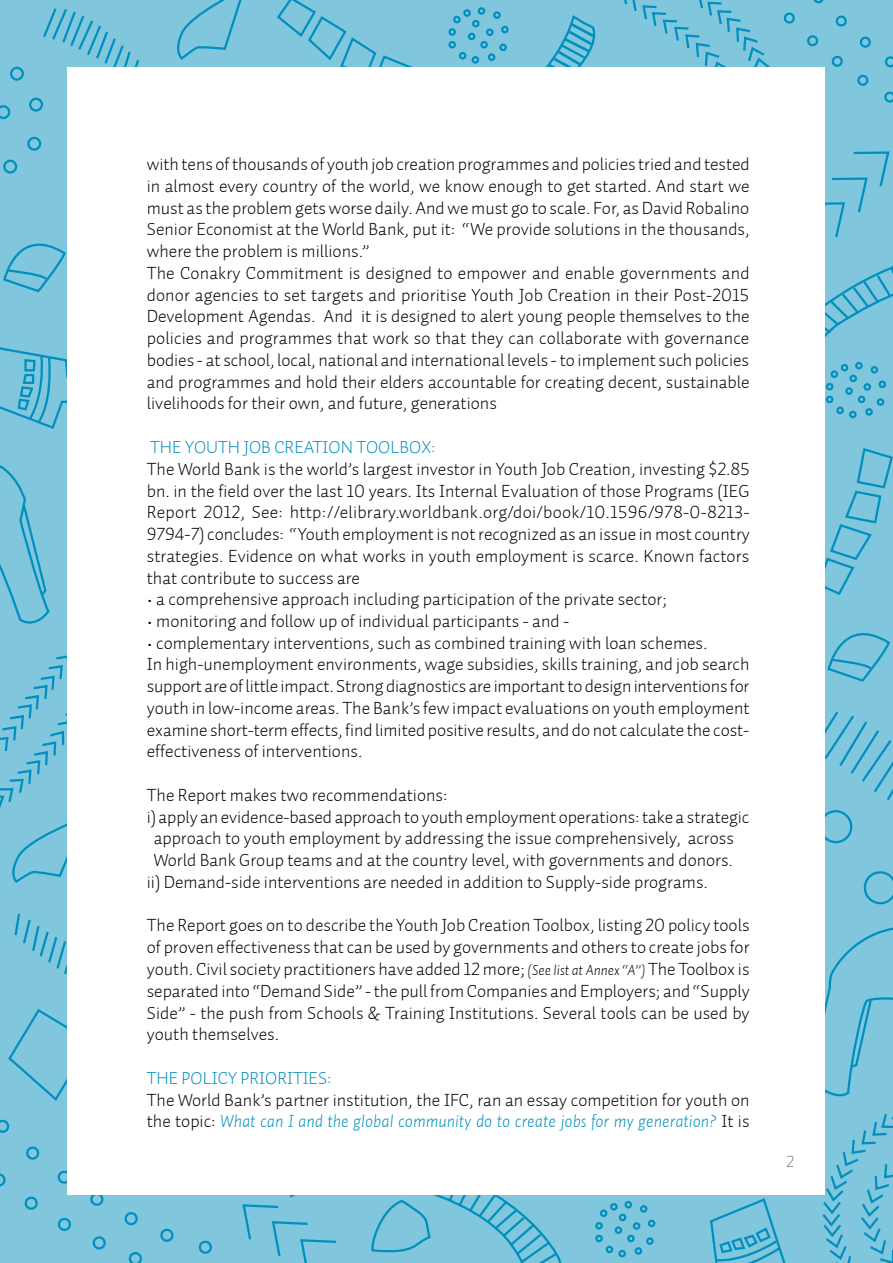
<style>
.page{position:relative;width:893px;height:1263px;background:#80c7de}
.page>*{position:absolute;margin:0;border:0;box-sizing:border-box;transform-origin:0 0}
.t1{font:18px/21.8px "Auto 1 Light LF";color:#000}
.t2{font:18px "Auto 1 Light Italic LF";color:#008fbe}
.t3{font:17.85px "Auto 1 Light LF";color:#008fbe}
.t4{font:16.5px "Auto 1 Light LF";color:#808285}
.s1{font-family:"Auto 1 Light Italic LF";font-size:15px}
.s2{font-family:"Auto 1 Light LF";color:#000}
</style>
<div class="page">
<svg style="left:3px;top:243px;width:63px;height:50px"></svg>
<svg style="left:177px;top:0;width:65px;height:60px"></svg>
<svg style="left:0;top:1173px;width:6px;height:14px"></svg>
<svg style="left:24px;top:1196px;width:14px;height:14px"></svg>
<svg style="left:57px;top:1217px;width:14px;height:14px"></svg>
<svg style="left:92px;top:1236px;width:14px;height:14px"></svg>
<svg style="left:128px;top:1252px;width:14px;height:11px"></svg>
<svg style="left:0;top:1119px;width:10px;height:14px"></svg>
<svg style="left:26px;top:1146px;width:14px;height:14px"></svg>
<svg style="left:57px;top:1168px;width:11px;height:17px"></svg>
<svg style="left:90px;top:1195px;width:14px;height:11px"></svg>
<svg style="left:124px;top:1212px;width:14px;height:14px"></svg>
<svg style="left:160px;top:1228px;width:14px;height:14px"></svg>
<svg style="left:198px;top:1240px;width:14px;height:14px"></svg>
<svg style="left:863px;top:871px;width:30px;height:34px"></svg>
<svg style="left:825px;top:810px;width:28px;height:34px"></svg>
<svg style="left:0;top:346px;width:68px;height:84px"></svg>
<div style="left:472px;top:20px;width:8px;height:7px;border:2px solid #008fbe;border-radius:50%"></div>
<div style="left:468px;top:33px;width:7px;height:7px;border:2px solid #008fbe;border-radius:50%"></div>
<div style="left:480px;top:41px;width:8px;height:8px;border:2px solid #008fbe;border-radius:50%"></div>
<div style="left:486px;top:28px;width:8px;height:8px;border:2px solid #008fbe;border-radius:50%"></div>
<div style="left:478px;top:7px;width:7px;height:8px;border:2px solid #008fbe;border-radius:50%"></div>
<div style="left:493px;top:11px;width:8px;height:8px;border:2px solid #008fbe;border-radius:50%"></div>
<div style="left:463px;top:9px;width:8px;height:8px;border:2px solid #008fbe;border-radius:50%"></div>
<div style="left:472px;top:56px;width:7px;height:8px;border:2px solid #008fbe;border-radius:50%"></div>
<div style="left:459px;top:52px;width:7px;height:7px;border:2px solid #008fbe;border-radius:50%"></div>
<div style="left:448px;top:41px;width:8px;height:8px;border:2px solid #008fbe;border-radius:50%"></div>
<div style="left:453px;top:16px;width:8px;height:7px;border:2px solid #008fbe;border-radius:50%"></div>
<div style="left:488px;top:53px;width:7px;height:8px;border:2px solid #008fbe;border-radius:50%"></div>
<div style="left:448px;top:28px;width:8px;height:8px;border:2px solid #008fbe;border-radius:50%"></div>
<svg style="left:499px;top:14px;width:104px;height:54px"></svg>
<svg style="left:825px;top:448px;width:68px;height:147px"></svg>
<svg style="left:0;top:105px;width:10px;height:14px"></svg>
<div style="left:10px;top:67px;width:14px;height:14px;border:2px solid #008fbe;border-radius:50%"></div>
<div style="left:29px;top:97px;width:14px;height:15px;border:2px solid #008fbe;border-radius:50%"></div>
<div style="left:27px;top:137px;width:14px;height:14px;border:2px solid #008fbe;border-radius:50%"></div>
<div style="left:3px;top:159px;width:14px;height:15px;border:2px solid #008fbe;border-radius:50%"></div>
<svg style="left:43px;top:8px;width:106px;height:85px"></svg>
<svg style="left:275px;top:0;width:143px;height:68px"></svg>
<svg style="left:242px;top:1195px;width:356px;height:68px"></svg>
<div style="left:849px;top:411px;width:8px;height:7px;border:2px solid #008fbe;border-radius:50%"></div>
<svg style="left:0;top:443px;width:68px;height:441px"></svg>
<svg style="left:710px;top:1198px;width:76px;height:65px"></svg>
<svg style="left:14px;top:911px;width:54px;height:79px"></svg>
<svg style="left:621px;top:0;width:272px;height:416px"></svg>
<svg style="left:8px;top:1007px;width:60px;height:96px"></svg>
<svg style="left:825px;top:633px;width:68px;height:167px"></svg>
<div style="left:619px;top:1214px;width:7px;height:7px;border:2px solid #008fbe;border-radius:50%"></div>
<div style="left:615px;top:1226px;width:7px;height:8px;border:2px solid #008fbe;border-radius:50%"></div>
<div style="left:627px;top:1235px;width:8px;height:7px;border:2px solid #008fbe;border-radius:50%"></div>
<div style="left:633px;top:1222px;width:7px;height:8px;border:2px solid #008fbe;border-radius:50%"></div>
<div style="left:624px;top:1201px;width:8px;height:7px;border:2px solid #008fbe;border-radius:50%"></div>
<div style="left:640px;top:1205px;width:7px;height:8px;border:2px solid #008fbe;border-radius:50%"></div>
<div style="left:610px;top:1203px;width:8px;height:7px;border:2px solid #008fbe;border-radius:50%"></div>
<div style="left:618px;top:1250px;width:8px;height:7px;border:2px solid #008fbe;border-radius:50%"></div>
<div style="left:606px;top:1246px;width:7px;height:7px;border:2px solid #008fbe;border-radius:50%"></div>
<div style="left:595px;top:1235px;width:8px;height:7px;border:2px solid #008fbe;border-radius:50%"></div>
<div style="left:600px;top:1209px;width:7px;height:8px;border:2px solid #008fbe;border-radius:50%"></div>
<div style="left:648px;top:1219px;width:7px;height:8px;border:2px solid #008fbe;border-radius:50%"></div>
<div style="left:646px;top:1237px;width:8px;height:8px;border:2px solid #008fbe;border-radius:50%"></div>
<div style="left:635px;top:1247px;width:7px;height:8px;border:2px solid #008fbe;border-radius:50%"></div>
<div style="left:595px;top:1222px;width:8px;height:7px;border:2px solid #008fbe;border-radius:50%"></div>
<svg style="left:822px;top:927px;width:71px;height:336px"></svg>
<div style="left:68px;top:68px;width:757px;height:1127px;background:#fff"></div>
<p class="t1" style="left:147px;top:153px;width:604px">with tens of thousands of youth job creation programmes and policies tried and tested in almost every country of the world, we know enough to get started. And start we must as the problem gets worse daily. And we must go to scale. For, as David Robalino Senior Economist at the World Bank, put it: “We provide solutions in the thousands, where the problem is millions.”<br>The Conakry Commitment is designed to empower and enable governments and donor agencies to set targets and prioritise Youth Job Creation in their Post-2015<br>Development Agendas. And it is designed to alert young people themselves to the policies and programmes that work so that they can collaborate with governance bodies - at school, local, national and international levels - to implement such policies and programmes and hold their elders accountable for creating decent, sustainable livelihoods for their own, and future, generations</p>
<p class="t3" style="left:150px;top:436px;width:287px">THE YOUTH JOB CREATION TOOLBOX:</p>
<p class="t1" style="left:147px;top:458px;width:605px;text-align:justify">The World Bank is the world’s largest investor in Youth Job Creation, investing $2.85 bn. in the field over the last 10 years. Its Internal Evaluation of those Programs (IEG Report 2012, See: http://elibrary.worldbank.org/doi/book/10.1596/978-0-8213- 9794-7) concludes: “Youth employment is not recognized as an issue in most country strategies. Evidence on what works in youth employment is scarce. Known factors that contribute to success are</p>
<p class="t1" style="left:147px;top:588px;width:522px">• a comprehensive approach including participation of the private sector;</p>
<p class="t1" style="left:147px;top:610px;width:424px">• monitoring and follow up of individual participants - and -</p>
<p class="t1" style="left:147px;top:632px;width:604px">• complementary interventions, such as combined training with loan schemes.<br>In high-unemployment environments, wage subsidies, skills training, and job search support are of little impact. Strong diagnostics are important to design interventions for youth in low-income areas. The Bank’s few impact evaluations on youth employment examine short-term effects, find limited positive results, and do not calculate the cost&shy;effectiveness of interventions.</p>
<p class="t1" style="left:147px;top:784px;width:302px">The Report makes two recommendations:</p>
<p class="t1" style="left:147px;top:806px;width:604px">i) apply an evidence-based approach to youth employment operations: take a strategic</p>
<p class="t1" style="left:154px;top:827px;width:582px">approach to youth employment by addressing the issue comprehensively, across</p>
<p class="t1" style="left:154px;top:849px;width:581px">World Bank Group teams and at the country level, with governments and donors.</p>
<p class="t1" style="left:147px;top:871px;width:563px">ii) Demand-side interventions are needed in addition to Supply-side programs.</p>
<p class="t1" style="left:147px;top:914px;width:604px;text-align:justify">The Report goes on to describe the Youth Job Creation Toolbox, listing 20 policy tools of proven effectiveness that can be used by governments and others to create jobs for youth. Civil society practitioners have added 12 more; <span class="s1">(See list at Annex “A”)</span> The Toolbox is separated into “Demand Side” - the pull from Companies and Employers; and “Supply Side” - the push from Schools &amp; Training Institutions. Several tools can be used by youth themselves.</p>
<p class="t3" style="left:147px;top:1066px;width:186px">THE POLICY PRIORITIES:</p>
<p class="t1" style="left:147px;top:1089px;width:604px">The World Bank’s partner institution, the IFC, ran an essay competition for youth on</p>
<p class="t2" style="left:147px;top:1110px;width:604px"><span class="s2">the topic:</span> What can I and the global community do to create jobs for my generation? <span class="s2">It is</span></p>
<p class="t4" style="left:786px;top:1151px;width:10px">2</p>
</div>
